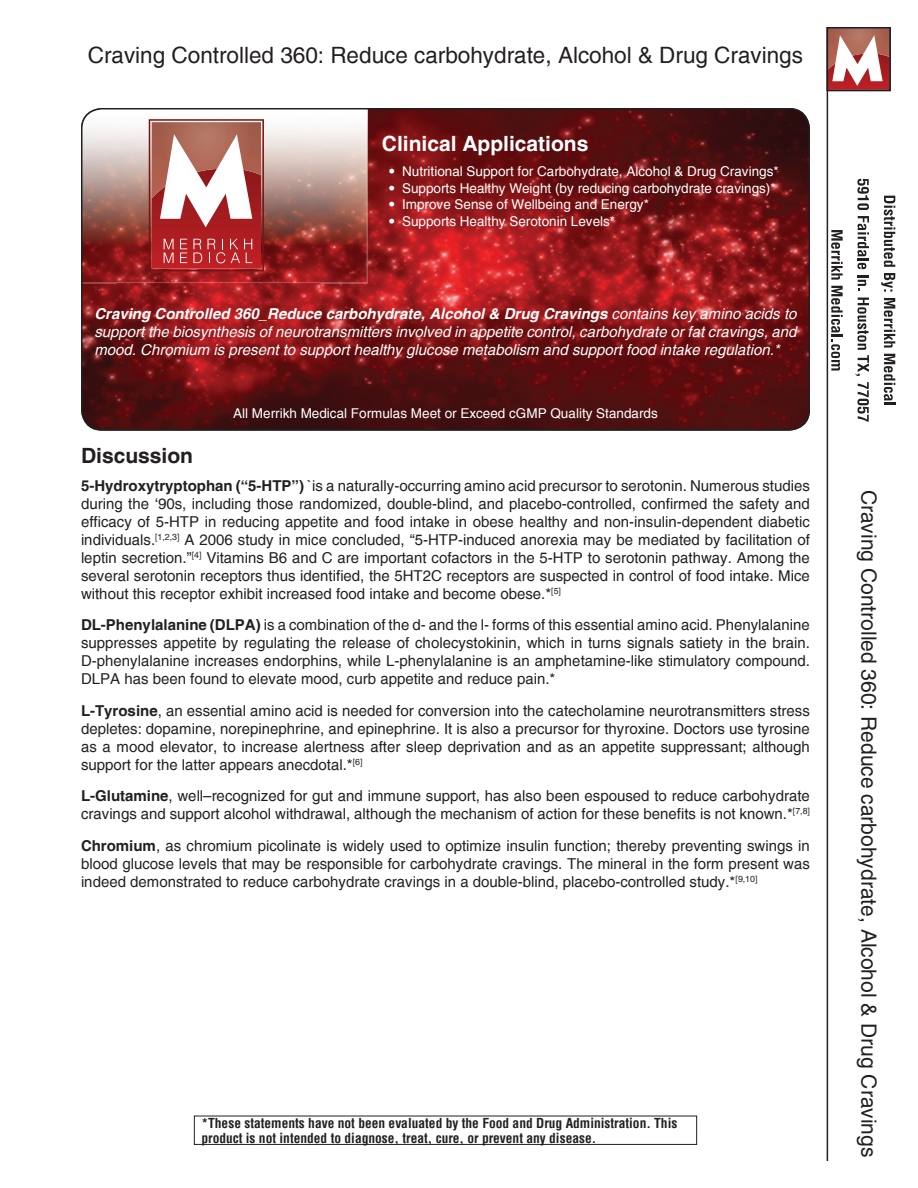
<style>
.page{position:relative;width:918px;height:1188px;background:#fff}
.page>*{position:absolute;margin:0;border:0;box-sizing:border-box;transform-origin:0 0}
.Product_Title{font:22.5px "Helvetica";color:#231f20}
.Product_Title_Side{font:21px "Helvetica";color:#231f20}
.Subheader_Clinical_A{font:700 21px "Helvetica";color:#fff}
.Subheader{font:700 21px "Helvetica";color:#231f20}
.Body_Text{font:15px/18px "Helvetica";color:#231f20;text-align:justify}
.Text_in_Box{font:italic 15px/18px "Helvetica";color:#fff;text-align:justify}
.Distributor_Statemen{font:13.5px "Helvetica";color:#fff}
.t1{font:700 condensed 13.5px/15px "Helvetica";color:#231f20}
.s1{font-family:"Trade Gothic LT Std"}
.s2{font-weight:700}
</style>
<div class="page">
<hr style="left:827px;top:27px;width:1px;height:1134px;background:#231f20">
<svg style="left:830px;top:30px;width:58px;height:58px"></svg>
<div style="left:827px;top:27px;width:64px;height:64px;border:2px solid #231f20"></div>
<img style="left:82px;top:283px;width:237px;height:147px">
<img style="left:319px;top:109px;width:490px;height:320px">
<img style="left:82px;top:109px;width:285px;height:174px">
<svg style="left:149px;top:119px;width:115px;height:152px"></svg>
<div style="left:194px;top:1116px;width:503px;height:29px;border:1px solid #231f20"></div>
<svg style="left:884px;top:196px;width:11px;height:71px"></svg>
<svg style="left:881px;top:273px;width:14px;height:19px"></svg>
<svg style="left:884px;top:298px;width:11px;height:50px"></svg>
<svg style="left:884px;top:354px;width:11px;height:51px"></svg>
<svg style="left:857px;top:179px;width:12px;height:31px"></svg>
<svg style="left:857px;top:216px;width:12px;height:53px"></svg>
<svg style="left:858px;top:275px;width:11px;height:16px"></svg>
<svg style="left:855px;top:298px;width:14px;height:78px"></svg>
<svg style="left:857px;top:382px;width:12px;height:40px"></svg>
<svg style="left:831px;top:230px;width:12px;height:50px"></svg>
<svg style="left:831px;top:286px;width:12px;height:85px"></svg>
<p class="Product_Title" style="left:88px;top:42px;width:717px">Craving Controlled 360: Reduce carbohydrate, Alcohol &amp; Drug Cravings</p>
<p class="Subheader_Clinical_A" style="left:382px;top:130px;width:208px">Clinical Applications</p>
<p class="Distributor_Statemen" style="left:389px;top:163px;width:392px"><span class="s1">•</span> Nutritional Support for Carbohydrate, Alcohol &amp; Drug Cravings*</p>
<p class="Distributor_Statemen" style="left:389px;top:180px;width:389px"><span class="s1">•</span> Supports Healthy Weight (by reducing carbohydrate cravings)*</p>
<p class="Distributor_Statemen" style="left:389px;top:196px;width:262px"><span class="s1">•</span> Improve Sense of Wellbeing and Energy*</p>
<p class="Distributor_Statemen" style="left:389px;top:213px;width:228px"><span class="s1">•</span> Supports Healthy Serotonin Levels*</p>
<p class="Text_in_Box" style="left:94px;top:305px;width:704px"><span class="s2">Craving Controlled 360_Reduce carbohydrate, Alcohol &amp; Drug Cravings</span> contains key amino acids to support the biosynthesis of neurotransmitters involved in appetite control, carbohydrate or fat cravings, and mood. Chromium is present to support healthy glucose metabolism and support food intake regulation.*</p>
<p class="Distributor_Statemen" style="left:233px;top:405px;width:426px">All Merrikh Medical Formulas Meet or Exceed cGMP Quality Standards</p>
<p class="Subheader" style="left:81px;top:443px;width:114px">Discussion</p>
<p class="Body_Text" style="left:81px;top:477px;width:731px"><span class="s2">5-Hydroxytryptophan (“5-HTP”)</span> `is a naturally-occurring amino acid precursor to serotonin. Numerous studies during the ‘90s, including those randomized, double-blind, and placebo-controlled, confirmed the safety and efficacy of 5-HTP in reducing appetite and food intake in obese healthy and non-insulin-dependent diabetic individuals.<sup>[1,2,3]</sup> A 2006 study in mice concluded, “5-HTP-induced anorexia may be mediated by facilitation of leptin secretion.”<sup>[4]</sup> Vitamins B6 and C are important cofactors in the 5-HTP to serotonin pathway. Among the several serotonin receptors thus identified, the 5HT2C receptors are suspected in control of food intake. Mice without this receptor exhibit increased food intake and become obese.*<sup>[5]</sup></p>
<p class="Body_Text" style="left:81px;top:617px;width:730px"><span class="s2">DL-Phenylalanine (DLPA)</span> is a combination of the d- and the l- forms of this essential amino acid. Phenylalanine suppresses appetite by regulating the release of cholecystokinin, which in turns signals satiety in the brain.<br>D-phenylalanine increases endorphins, while L-phenylalanine is an amphetamine-like stimulatory compound.<br>DLPA has been found to elevate mood, curb appetite and reduce pain.*</p>
<p class="Body_Text" style="left:81px;top:702px;width:730px"><span class="s2">L-Tyrosine</span>, an essential amino acid is needed for conversion into the catecholamine neurotransmitters stress depletes: dopamine, norepinephrine, and epinephrine. It is also a precursor for thyroxine. Doctors use tyrosine as a mood elevator, to increase alertness after sleep deprivation and as an appetite suppressant; although support for the latter appears anecdotal.*<sup>[6]</sup></p>
<p class="Body_Text" style="left:81px;top:788px;width:731px"><span class="s2">L-Glutamine</span>, well–recognized for gut and immune support, has also been espoused to reduce carbohydrate cravings and support alcohol withdrawal, although the mechanism of action for these benefits is not known.*<sup>[7,8]</sup></p>
<p class="Body_Text" style="left:81px;top:837px;width:730px"><span class="s2">Chromium</span>, as chromium picolinate is widely used to optimize insulin function; thereby preventing swings in blood glucose levels that may be responsible for carbohydrate cravings. The mineral in the form present was indeed demonstrated to reduce carbohydrate cravings in a double-blind, placebo-controlled study.*<sup>[9,10]</sup></p>
<p class="t1" style="left:201px;top:1115px;width:477px">*These statements have not been evaluated by the Food and Drug Administration. This product is not intended to diagnose, treat, cure, or prevent any disease.</p>
<p class="Product_Title_Side" style="left:881px;top:490px;width:669px;rotate:90deg">Craving Controlled 360: Reduce carbohydrate, Alcohol &amp; Drug Cravings</p>
</div>
